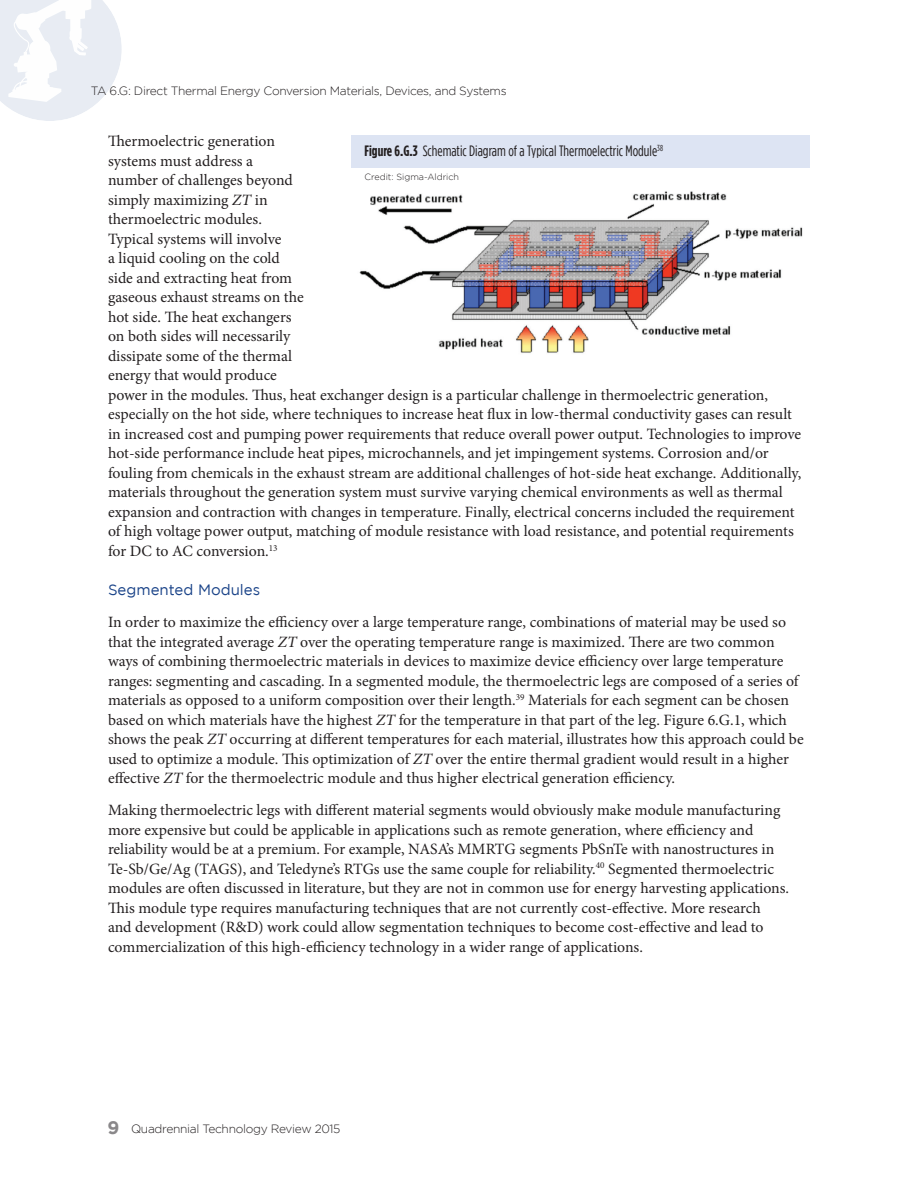
<style>
.page{position:relative;width:918px;height:1188px;background:#fff}
.page>*{position:absolute;margin:0;border:0;box-sizing:border-box;transform-origin:0 0}
.Body_Text{font:15.75px/19.5px "Minion Pro";color:#231f20}
.Figure_Text{font:15px "Gotham Condensed";color:#231f20}
.Header_Three{font:15px "Gotham";color:#1b4489}
.t1{font:300 12px "Gotham";letter-spacing:-.025em;color:#231f20}
.Photo_Credit{font:300 9px "Gotham";color:#231f20}
.s1{font-style:italic}
.s2{font-weight:700}
.s3{font-weight:700;font-size:18px;color:#8a888a}
</style>
<div class="page">
<svg style="left:0;top:0;width:122px;height:121px"></svg>
<div style="left:351px;top:135px;width:459px;height:32px;background:#dde4f3"></div>
<img style="left:359px;top:191px;width:444px;height:162px">
<p class="t1" style="left:91px;top:84px;width:417px">TA 6.G: Direct Thermal Energy Conversion Materials, Devices, and Systems</p>
<p class="Body_Text" style="left:108px;top:132px;width:695px">Thermoelectric generation<br>systems must address a<br>number of challenges beyond<br>simply maximizing <span class="s1">ZT</span> in<br>thermoelectric modules.<br>Typical systems will involve<br>a liquid cooling on the cold<br>side and extracting heat from<br>gaseous exhaust streams on the<br>hot side. The heat exchangers<br>on both sides will necessarily<br>dissipate some of the thermal<br>energy that would produce<br>power in the modules. Thus, heat exchanger design is a particular challenge in thermoelectric generation, especially on the hot side, where techniques to increase heat flux in low-thermal conductivity gases can result in increased cost and pumping power requirements that reduce overall power output. Technologies to improve hot-side performance include heat pipes, microchannels, and jet impingement systems. Corrosion and/or fouling from chemicals in the exhaust stream are additional challenges of hot-side heat exchange. Additionally, materials throughout the generation system must survive varying chemical environments as well as thermal expansion and contraction with changes in temperature. Finally, electrical concerns included the requirement of high voltage power output, matching of module resistance with load resistance, and potential requirements for DC to AC conversion.<sup>13</sup></p>
<p class="Header_Three" style="left:108px;top:582px;width:154px">Segmented Modules</p>
<p class="Body_Text" style="left:108px;top:612px;width:697px">In order to maximize the efficiency over a large temperature range, combinations of material may be used so that the integrated average <span class="s1">ZT</span> over the operating temperature range is maximized. There are two common ways of combining thermoelectric materials in devices to maximize device efficiency over large temperature ranges: segmenting and cascading. In a segmented module, the thermoelectric legs are composed of a series of materials as opposed to a uniform composition over their length.<sup>39</sup> Materials for each segment can be chosen based on which materials have the highest <span class="s1">ZT</span> for the temperature in that part of the leg. Figure 6.G.1, which shows the peak <span class="s1">ZT</span> occurring at different temperatures for each material, illustrates how this approach could be used to optimize a module. This optimization of <span class="s1">ZT</span> over the entire thermal gradient would result in a higher effective <span class="s1">ZT</span> for the thermoelectric module and thus higher electrical generation efficiency.</p>
<p class="Body_Text" style="left:108px;top:800px;width:683px">Making thermoelectric legs with different material segments would obviously make module manufacturing more expensive but could be applicable in applications such as remote generation, where efficiency and reliability would be at a premium. For example, NASA’s MMRTG segments PbSnTe with nanostructures in Te-Sb/Ge/Ag (TAGS), and Teledyne’s RTGs use the same couple for reliability.<sup>40</sup> Segmented thermoelectric modules are often discussed in literature, but they are not in common use for energy harvesting applications.<br>This module type requires manufacturing techniques that are not currently cost-effective. More research<br>and development (R&amp;D) work could allow segmentation techniques to become cost-effective and lead to commercialization of this high-efficiency technology in a wider range of applications.</p>
<p class="Figure_Text" style="left:364px;top:143px;width:300px"><span class="s2">Figure 6.G.3</span> Schematic Diagram of a Typical Thermoelectric Module<sup>38</sup></p>
<p class="Photo_Credit" style="left:364px;top:172px;width:96px">Credit: Sigma-Aldrich</p>
<p class="t1" style="left:107px;top:1122px;width:235px"><span class="s3">9</span> Quadrennial Technology Review 2015</p>
</div>
